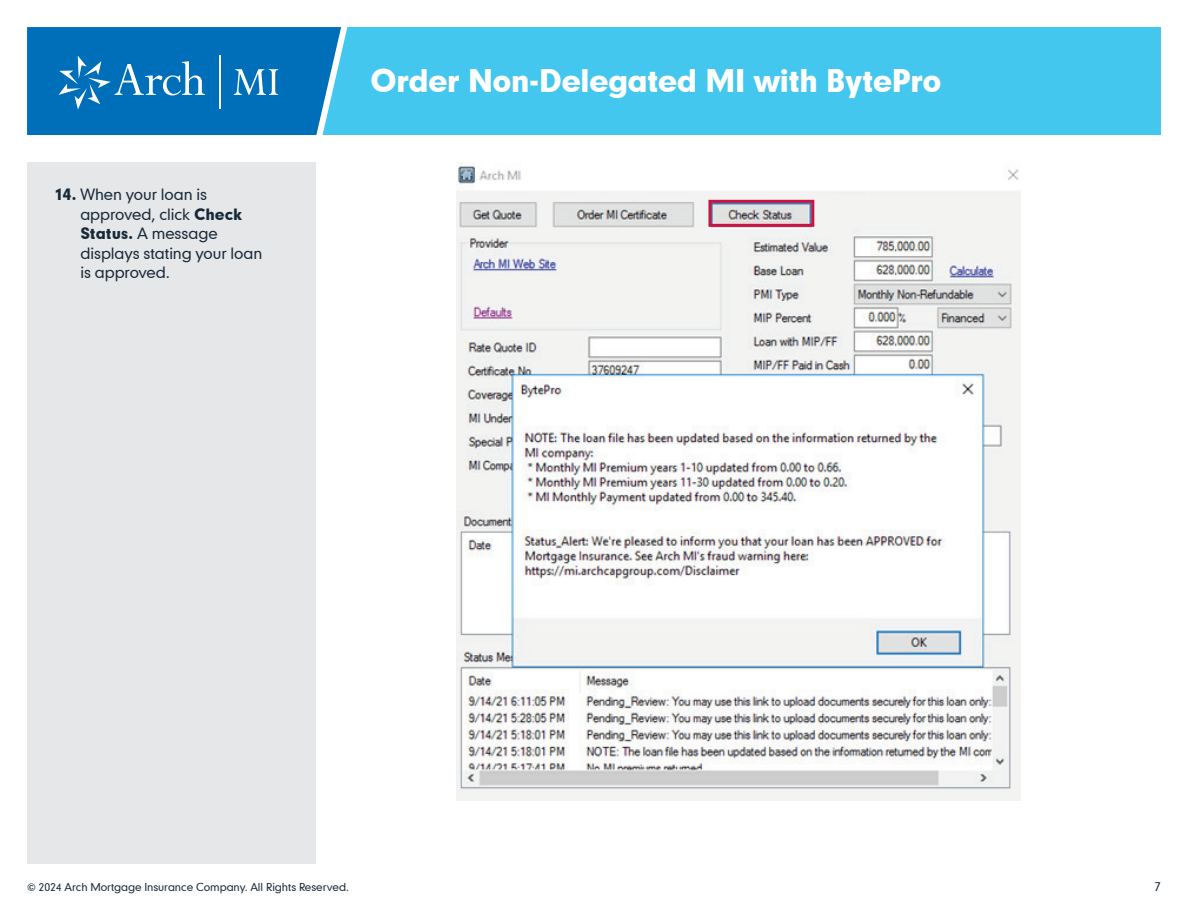
<style>
.page{position:relative;width:1188px;height:918px;background:#fff}
.page>*{position:absolute;margin:0;border:0;box-sizing:border-box;transform-origin:0 0}
.t1{font:30px "Geometric 706 BT Black B";letter-spacing:-.03em;color:#fff}
.t2{font:15px/19.5px "Geometric 706 BT Medium B";letter-spacing:-.005em;color:#172938}
.t3{font:12px "Geometric 706 BT Medium B";color:#172938}
.t4{font:10.5px "Geometric 706 BT Medium B";letter-spacing:-.005em;color:#172938}
.s1{font-family:"Geometric 706 BT Black B"}
</style>
<div class="page">
<div style="left:288px;top:27px;width:873px;height:108px;background:#44c7ee"></div>
<svg style="left:27px;top:27px;width:321px;height:109px;background:#147cc0"></svg>
<div style="left:27px;top:243px;width:289px;height:621px;background:#e6e7e9"></div>
<div style="left:27px;top:162px;width:289px;height:672px;background:#e6e7e9"></div>
<img style="left:457px;top:166px;width:563px;height:634px">
<div style="left:708px;top:200px;width:106px;height:27px;border:3px solid #cd123d"></div>
<p class="t2" style="left:80px;top:185px;width:183px;text-indent:-26px"><span class="s1">14.</span> When your loan is approved, click <span class="s1">Check<br>Status.</span> A message displays stating your loan is approved.</p>
<h1 class="t1" style="left:370px;top:61px;width:573px">Order Non-Delegated MI with BytePro</h1>
<p class="t4" style="left:27px;top:880px;width:323px">© 2024 Arch Mortgage Insurance Company. All Rights Reserved.</p>
<p class="t3" style="left:1154px;top:878px;width:8px">7</p>
</div>
